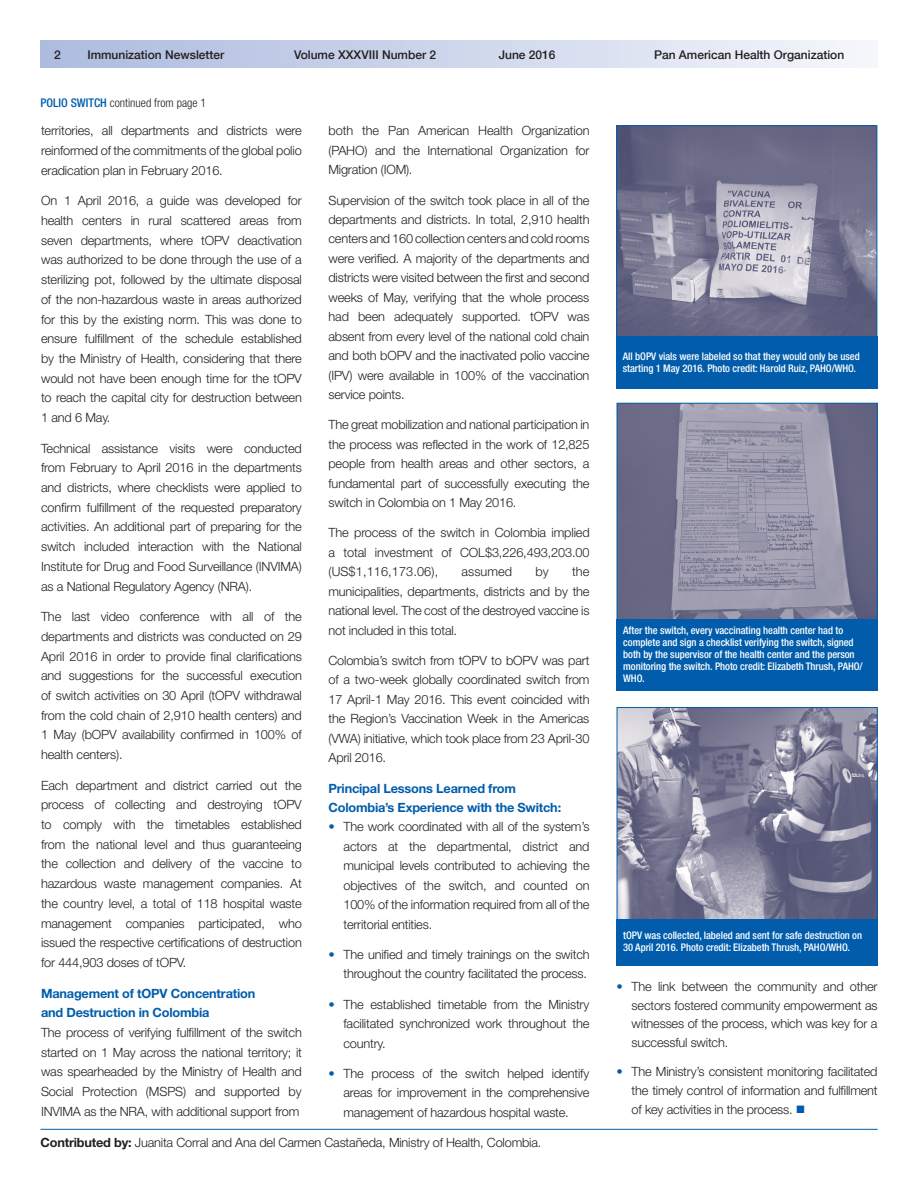
<style>
.page{position:relative;width:918px;height:1188px;background:#fff}
.page>*{position:absolute;margin:0;border:0;box-sizing:border-box;transform-origin:0 0}
.t1{font:300 12.75px/19.6px "Helvetica Neue";letter-spacing:-.015em;color:#231f20;text-align:justify}
.t2{font:700 12.75px/19.6px "Helvetica Neue";letter-spacing:-.015em;color:#015dab}
.t3{font:300 12.75px "Helvetica Neue";letter-spacing:.01em;color:#231f20}
.t4{font:500 12px "Helvetica Neue";color:#231f20}
.t5{font:300 condensed 12px "Helvetica Neue";color:#231f20}
.t6{font:500 condensed 10.5px/12px "Helvetica Neue";letter-spacing:-.005em;color:#fff}
.s1{font-weight:500;color:#015dab}
.s2{color:#015dab}
.s3{font-weight:700}
</style>
<div class="page">
<div style="left:40px;top:40px;width:838px;height:28px;background:linear-gradient(to right,#acbade,#f4f6fb)"></div>
<img style="left:618px;top:127px;width:257px;height:209px">
<div style="left:616px;top:125px;width:261px;height:214px;border:1px solid #015dab"></div>
<div style="left:616px;top:336px;width:261px;height:52px;background:#015dab"></div>
<img style="left:619px;top:405px;width:257px;height:214px">
<div style="left:617px;top:403px;width:261px;height:232px;border:1px solid #015dab"></div>
<div style="left:616px;top:619px;width:262px;height:72px;background:#015dab"></div>
<img style="left:619px;top:709px;width:257px;height:210px">
<div style="left:617px;top:707px;width:261px;height:233px;border:1px solid #015dab"></div>
<div style="left:616px;top:919px;width:262px;height:46px;background:#015dab"></div>
<hr style="left:40px;top:1129px;width:838px;height:1px;background:#015dab">
<p class="t4" style="left:54px;top:45px;width:8px">2</p>
<p class="t4" style="left:87px;top:45px;width:139px">Immunization Newsletter</p>
<p class="t4" style="left:294px;top:45px;width:144px">Volume XXXVIII Number 2</p>
<p class="t4" style="left:499px;top:45px;width:58px">June 2016</p>
<p class="t4" style="left:654px;top:45px;width:192px">Pan American Health Organization</p>
<p class="t5" style="left:40px;top:96px;width:167px"><span class="s1">POLIO SWITCH</span> continued from page 1</p>
<p class="t1" style="left:41px;top:121px;width:262px">territories, all departments and districts were reinformed of the commitments of the global polio eradication plan in February 2016.</p>
<p class="t1" style="left:41px;top:191px;width:262px">On 1 April 2016, a guide was developed for health centers in rural scattered areas from seven departments, where tOPV deactivation was authorized to be done through the use of a sterilizing pot, followed by the ultimate disposal of the non-hazardous waste in areas authorized for this by the existing norm. This was done to ensure fulfillment of the schedule established by the Ministry of Health, considering that there would not have been enough time for the tOPV to reach the capital city for destruction between 1 and 6 May.</p>
<p class="t1" style="left:41px;top:438px;width:262px">Technical assistance visits were conducted from February to April 2016 in the departments and districts, where checklists were applied to confirm fulfillment of the requested preparatory activities. An additional part of preparing for the switch included interaction with the National Institute for Drug and Food Surveillance (INVIMA) as a National Regulatory Agency (NRA).</p>
<p class="t1" style="left:41px;top:606px;width:262px">The last video conference with all of the departments and districts was conducted on 29<br>April 2016 in order to provide final clarifications and suggestions for the successful execution of switch activities on 30 April (tOPV withdrawal from the cold chain of 2,910 health centers) and 1 May (bOPV availability confirmed in 100% of health centers).</p>
<p class="t1" style="left:41px;top:775px;width:262px">Each department and district carried out the process of collecting and destroying tOPV to comply with the timetables established from the national level and thus guaranteeing the collection and delivery of the vaccine to hazardous waste management companies. At the country level, a total of 118 hospital waste management companies participated, who issued the respective certifications of destruction for 444,903 doses of tOPV.</p>
<p class="t2" style="left:41px;top:983px;width:216px">Management of tOPV Concentration and Destruction in Colombia</p>
<p class="t1" style="left:41px;top:1022px;width:263px">The process of verifying fulfillment of the switch started on 1 May across the national territory; it was spearheaded by the Ministry of Health and Social Protection (MSPS) and supported by INVIMA as the NRA, with additional support from</p>
<p class="t1" style="left:328px;top:121px;width:263px">both the Pan American Health Organization (PAHO) and the International Organization for Migration (IOM).</p>
<p class="t1" style="left:328px;top:190px;width:263px">Supervision of the switch took place in all of the departments and districts. In total, 2,910 health centers and 160 collection centers and cold rooms were verified. A majority of the departments and districts were visited between the first and second weeks of May, verifying that the whole process had been adequately supported. tOPV was absent from every level of the national cold chain and both bOPV and the inactivated polio vaccine (IPV) were available in 100% of the vaccination service points.</p>
<p class="t1" style="left:328px;top:415px;width:263px">The great mobilization and national participation in the process was reflected in the work of 12,825 people from health areas and other sectors, a fundamental part of successfully executing the switch in Colombia on 1 May 2016.</p>
<p class="t1" style="left:328px;top:523px;width:263px">The process of the switch in Colombia implied a total investment of COL$3,226,493,203.00 (US$1,116,173.06),</p>
<p class="t6" style="left:623px;top:350px;width:238px">All bOPV vials were labeled so that they would only be used starting 1 May 2016. Photo credit: Harold Ruiz, PAHO/WHO.</p>
<p class="t1" style="left:328px;top:562px;width:263px;text-indent:244px">the municipalities, departments, districts and by the national level. The cost of the destroyed vaccine is not included in this total.</p>
<p class="t1" style="left:328px;top:650px;width:263px">Colombia’s switch from tOPV to bOPV was part of a two-week globally coordinated switch from 17 April-1 May 2016. This event coincided with the Region’s Vaccination Week in the Americas (VWA) initiative, which took place from 23 April-30<br>April 2016.</p>
<p class="t2" style="left:328px;top:778px;width:234px">Principal Lessons Learned from<br>Colombia’s Experience with the Switch:</p>
<p class="t1" style="left:343px;top:817px;width:248px;text-indent:-15px"><span class="s2">•</span> The work coordinated with all of the system’s actors at the departmental, district and municipal levels contributed to achieving the objectives of the switch, and counted on 100% of the information required from all of the territorial entities.</p>
<p class="t1" style="left:328px;top:944px;width:263px;text-align:right"><span class="s2">•</span> The unified and timely trainings on the switch throughout the country facilitated the process.</p>
<p class="t1" style="left:343px;top:994px;width:247px;text-indent:-15px"><span class="s2">•</span> The established timetable from the Ministry facilitated synchronized work throughout the country.</p>
<p class="t1" style="left:343px;top:1063px;width:247px;text-indent:-15px"><span class="s2">•</span> The process of the switch helped identify areas for improvement in the comprehensive management of hazardous hospital waste.</p>
<p class="t3" style="left:461px;top:564px;width:52px">assumed</p>
<p class="t1" style="left:535px;top:562px;width:15px">by</p>
<p class="t6" style="left:623px;top:624px;width:241px">After the switch, every vaccinating health center had to complete and sign a checklist verifying the switch, signed both by the supervisor of the health center and the person monitoring the switch. Photo credit: Elizabeth Thrush, PAHO/ WHO.</p>
<p class="t6" style="left:623px;top:930px;width:240px">tOPV was collected, labeled and sent for safe destruction on<br>30 April 2016. Photo credit: Elizabeth Thrush, PAHO/WHO.</p>
<p class="t1" style="left:632px;top:977px;width:248px;line-height:18.6px;text-indent:-15px"><span class="s2">•</span> The link between the community and other sectors fostered community empowerment as witnesses of the process, which was key for a successful switch.</p>
<p class="t1" style="left:632px;top:1062px;width:247px;line-height:18.6px;text-indent:-15px"><span class="s2">•</span> The Ministry’s consistent monitoring facilitated the timely control of information and fulfillment of key activities in the process. <span class="s2">■</span></p>
<p class="t1" style="left:40px;top:1132px;width:502px"><span class="s3">Contributed by:</span> Juanita Corral and Ana del Carmen Castañeda, Ministry of Health, Colombia.</p>
</div>
